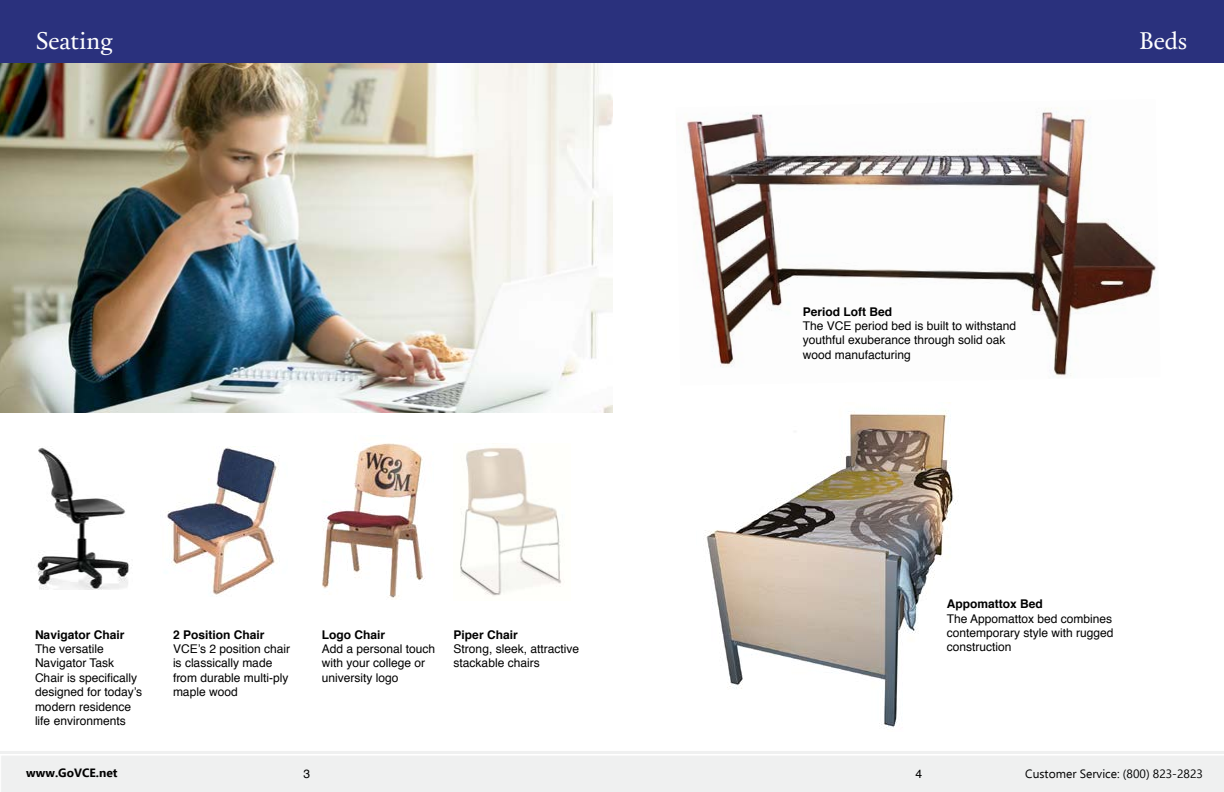
<style>
.page{position:relative;width:1224px;height:792px;background:#fff}
.page>*{position:absolute;margin:0;border:0;box-sizing:border-box;transform-origin:0 0}
.t1{font:24px "Calendas Plus";color:#fff}
.t2{font:12px/14.4px "Helvetica";color:#000}
.t3{font:700 12px "Helvetica";color:#000}
.t4{font:12px "Ebrima";color:#000}
.t5{font:700 12px "Ebrima";color:#000}
</style>
<div class="page">
<div style="left:1px;top:756px;width:1223px;height:36px;background:#eff0f0"></div>
<hr style="left:0;top:751px;width:1224px;height:3px;background:#eff0f0">
<img style="left:0;top:63px;width:613px;height:350px">
<div style="left:0;top:0;width:1224px;height:63px;background:#2a317d"></div>
<img style="left:36px;top:447px;width:94px;height:143px">
<img style="left:460px;top:447px;width:103px;height:149px">
<img style="left:167px;top:446px;width:113px;height:149px">
<img style="left:322px;top:443px;width:103px;height:156px">
<img style="left:687px;top:108px;width:469px;height:269px">
<img style="left:705px;top:402px;width:251px;height:326px">
<h1 class="t1" style="left:36px;top:23px;width:78px">Seating</h1>
<p class="t3" style="left:35px;top:625px;width:91px">Navigator Chair</p>
<p class="t2" style="left:35px;top:642px;width:109px">The versatile<br>Navigator Task<br>Chair is specifically designed for today’s modern residence life environments</p>
<p class="t3" style="left:173px;top:625px;width:93px">2 Position Chair</p>
<p class="t2" style="left:173px;top:642px;width:119px">VCE’s 2 position chair is classically made from durable multi-ply maple wood</p>
<p class="t3" style="left:322px;top:625px;width:65px">Logo Chair</p>
<p class="t2" style="left:322px;top:642px;width:115px">Add a personal touch with your college or university logo</p>
<p class="t3" style="left:454px;top:625px;width:66px">Piper Chair</p>
<p class="t2" style="left:454px;top:642px;width:127px">Strong, sleek, attractive stackable chairs</p>
<h1 class="t1" style="left:1139px;top:23px;width:49px">Beds</h1>
<p class="t3" style="left:803px;top:302px;width:91px">Period Loft Bed</p>
<p class="t2" style="left:803px;top:319px;width:215px">The VCE period bed is built to withstand youthful exuberance through solid oak wood manufacturing</p>
<p class="t3" style="left:947px;top:594px;width:97px">Appomattox Bed</p>
<p class="t2" style="left:947px;top:612px;width:168px;text-align:justify">The Appomattox bed combines contemporary style with rugged construction</p>
<p class="t5" style="left:26px;top:764px;width:93px">www.GoVCE.net</p>
<p class="t2" style="left:303px;top:767px;width:8px">3</p>
<p class="t4" style="left:1025px;top:765px;width:179px">Customer Service: (800) 823-2823</p>
<p class="t2" style="left:915px;top:767px;width:8px">4</p>
</div>
